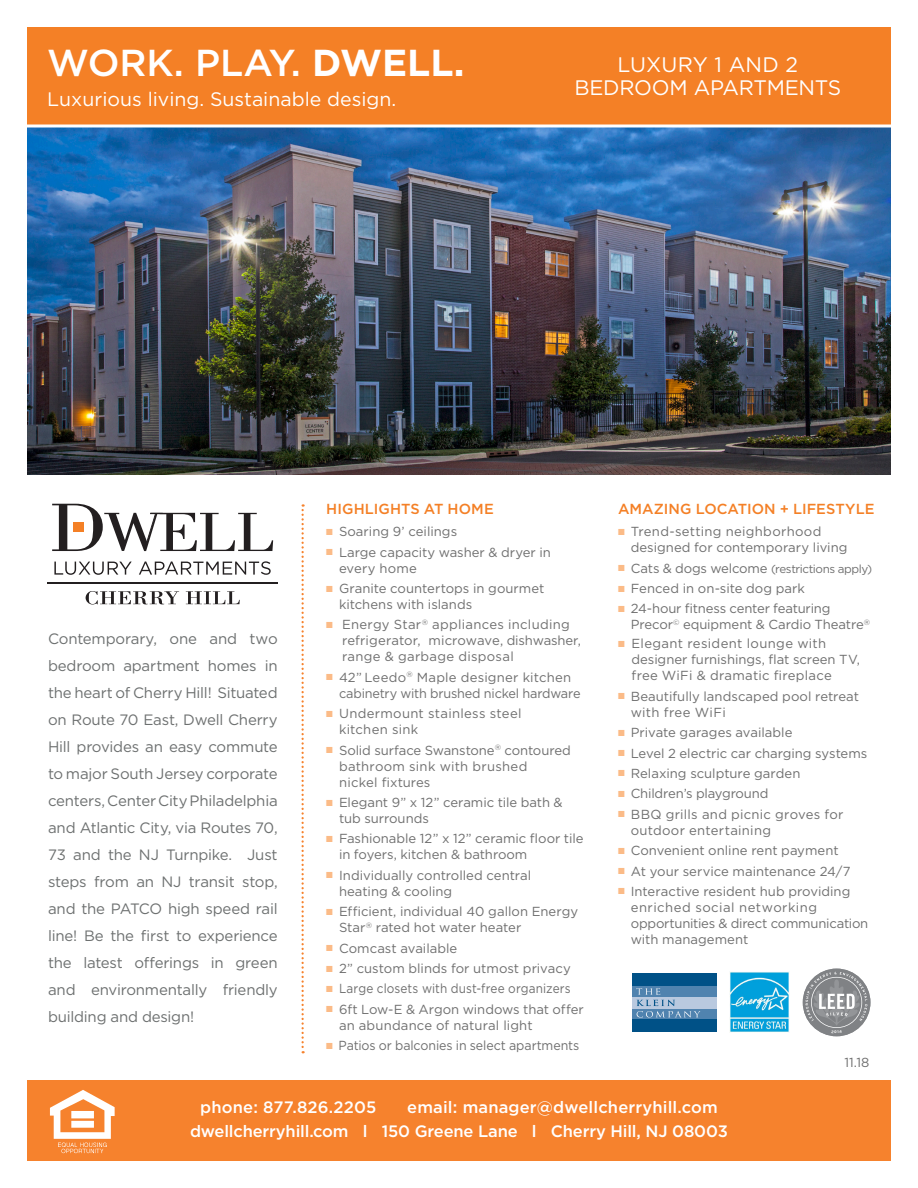
<style>
.page{position:relative;width:918px;height:1188px;background:#fff}
.page>*{position:absolute;margin:0;border:0;box-sizing:border-box;transform-origin:0 0}
.t1{font:500 37.5px "Gotham";color:#fff}
.t2{font:21px/22.5px "Gotham";letter-spacing:-.015em;color:#fff;text-align:center}
.t3{font:19.5px "Gotham";color:#fff}
.t4{font:500 16.5px "Gotham";letter-spacing:-.01em;color:#fff}
.t5{font:500 16.5px "Gotham";letter-spacing:.01em;color:#fff}
.t6{font:15px/27px "Gotham";letter-spacing:-.015em;color:#6d7070;text-align:justify}
.t7{font:500 14.55px "Gotham";letter-spacing:.005em;color:#f48026}
.t8{font:13.05px/16px "Gotham";color:#6f6f6f}
.t9{font:13.05px/16px "Gotham";letter-spacing:.02em;color:#6f6f6f}
.t10{font:13.05px "Gotham";color:#6f6f6f;scale:.9 1}
.t11{font:13.05px "Gotham";color:#6f6f6f;scale:.95 1}
.t12{font:11.7px "Gotham";letter-spacing:-.035em;color:#6f6f6f}
.s1{font-weight:700}
.s2{color:#fbbb87}
.s3{font-size:13.05px}
</style>
<div class="page">
<img style="left:27px;top:128px;width:864px;height:346px">
<div style="left:27px;top:27px;width:864px;height:99px;background:#f48026"></div>
<div style="left:27px;top:1080px;width:864px;height:81px;background:#f6822d"></div>
<img style="left:49px;top:1090px;width:66px;height:64px">
<img style="left:730px;top:972px;width:60px;height:60px">
<div style="left:632px;top:1008px;width:85px;height:12px;background:#5083af"></div>
<div style="left:632px;top:996px;width:85px;height:12px;background:#b9c9df"></div>
<div style="left:632px;top:985px;width:85px;height:12px;background:#5083af"></div>
<div style="left:632px;top:973px;width:85px;height:12px;background:#005187"></div>
<div style="left:632px;top:1020px;width:85px;height:12px;background:#005187"></div>
<svg style="left:636px;top:988px;width:65px;height:30px"></svg>
<svg style="left:302px;top:504px;width:2px;height:549px"></svg>
<svg style="left:27px;top:124px;width:864px;height:4px"></svg>
<svg style="left:54px;top:562px;width:78px;height:13px"></svg>
<svg style="left:139px;top:561px;width:132px;height:14px"></svg>
<hr style="left:47px;top:582px;width:231px;height:1px;background:#231f20">
<svg style="left:52px;top:504px;width:221px;height:47px"></svg>
<svg style="left:86px;top:591px;width:93px;height:13px"></svg>
<svg style="left:186px;top:591px;width:54px;height:13px"></svg>
<svg style="left:803px;top:969px;width:67px;height:67px"></svg>
<p class="t1" style="left:47px;top:41px;width:419px">WORK. PLAY. <span class="s1">DWELL.</span></p>
<p class="t3" style="left:47px;top:89px;width:351px">Luxurious living. Sustainable design.</p>
<p class="t2" style="left:574px;top:53px;width:269px">LUXURY 1 AND 2<br>BEDROOM APARTMENTS</p>
<p class="t6" style="left:48px;top:625px;width:231px">Contemporary, one and two bedroom apartment homes in the heart of Cherry Hill! Situated on Route 70 East, Dwell Cherry Hill provides an easy commute to major South Jersey corporate centers, Center City Philadelphia and Atlantic City, via Routes 70, 73 and the NJ Turnpike. Just steps from an NJ transit stop, and the PATCO high speed rail line! Be the first to experience the latest offerings in green and environmentally friendly building and design!</p>
<p class="t7" style="left:326px;top:501px;width:169px">HIGHLIGHTS AT HOME</p>
<p class="t8" style="left:326px;top:523px;width:132px"><span class="s2">■</span> Soaring 9’ ceilings</p>
<p class="t8" style="left:339px;top:544px;width:213px;text-indent:-13px"><span class="s2">■</span> Large capacity washer &amp; dryer in every home</p>
<p class="t8" style="left:339px;top:580px;width:207px;text-indent:-13px"><span class="s2">■</span> Granite countertops in gourmet kitchens with islands</p>
<p class="t8" style="left:342px;top:617px;width:240px;text-indent:-16px"><span class="s2">■</span> Energy Star<sup>®</sup> appliances including refrigerator, microwave, dishwasher, range &amp; garbage disposal</p>
<p class="t8" style="left:339px;top:669px;width:243px;text-indent:-13px"><span class="s2">■</span> 42” Leedo<sup>®</sup> Maple designer kitchen cabinetry with brushed nickel hardware</p>
<p class="t9" style="left:339px;top:705px;width:184px;text-indent:-13px"><span class="s2">■</span> Undermount stainless steel kitchen sink</p>
<p class="t8" style="left:339px;top:742px;width:233px;text-indent:-13px"><span class="s2">■</span> Solid surface Swanstone<sup>®</sup> contoured bathroom sink with brushed<br>nickel fixtures</p>
<p class="t8" style="left:339px;top:794px;width:225px;text-indent:-13px"><span class="s2">■</span> Elegant 9” x 12” ceramic tile bath &amp; tub surrounds</p>
<p class="t8" style="left:339px;top:831px;width:246px;text-indent:-13px"><span class="s2">■</span> Fashionable 12” x 12” ceramic floor tile in foyers, kitchen &amp; bathroom</p>
<p class="t8" style="left:339px;top:867px;width:194px;text-indent:-13px"><span class="s2">■</span> Individually controlled central heating &amp; cooling</p>
<p class="t8" style="left:339px;top:903px;width:241px;text-indent:-13px"><span class="s2">■</span> Efficient, individual 40 gallon Energy<br>Star<sup>®</sup> rated hot water heater</p>
<p class="t8" style="left:326px;top:940px;width:133px"><span class="s2">■</span> Comcast available</p>
<p class="t8" style="left:326px;top:960px;width:246px"><span class="s2">■</span> 2” custom blinds for utmost privacy</p>
<p class="t10" style="left:326px;top:982px;width:273px"><span class="s2">■</span> Large closets with dust-free organizers</p>
<p class="t8" style="left:339px;top:1001px;width:246px;text-indent:-13px"><span class="s2">■</span> 6ft Low-E &amp; Argon windows that offer an abundance of natural light</p>
<p class="t11" style="left:326px;top:1038px;width:268px"><span class="s2">■</span> Patios or balconies in select apartments</p>
<p class="t7" style="left:618px;top:501px;width:258px">AMAZING LOCATION + LIFESTYLE</p>
<p class="t8" style="left:631px;top:523px;width:218px;text-indent:-13px"><span class="s2">■</span> Trend-setting neighborhood designed for contemporary living</p>
<p class="t12" style="left:618px;top:562px;width:256px"><span class="s2">■</span> <span class="s3">Cats &amp; dogs welcome</span> (restrictions apply)</p>
<p class="t8" style="left:618px;top:580px;width:189px"><span class="s2">■</span> Fenced in on-site dog park</p>
<p class="t8" style="left:631px;top:601px;width:241px;text-indent:-13px"><span class="s2">■</span> 24-hour fitness center featuring<br>Precor<sup>©</sup> equipment &amp; Cardio Theatre<sup>®</sup></p>
<p class="t8" style="left:632px;top:636px;width:230px;text-indent:-14px"><span class="s2">■</span> Elegant resident lounge with designer furnishings, flat screen TV, free WiFi &amp; dramatic fireplace</p>
<p class="t8" style="left:631px;top:688px;width:230px;text-indent:-13px"><span class="s2">■</span> Beautifully landscaped pool retreat with free WiFi</p>
<p class="t8" style="left:618px;top:724px;width:176px"><span class="s2">■</span> Private garages available</p>
<p class="t8" style="left:618px;top:745px;width:251px"><span class="s2">■</span> Level 2 electric car charging systems</p>
<p class="t8" style="left:618px;top:765px;width:184px"><span class="s2">■</span> Relaxing sculpture garden</p>
<p class="t8" style="left:618px;top:785px;width:152px"><span class="s2">■</span> Children’s playground</p>
<p class="t9" style="left:631px;top:806px;width:214px;text-indent:-13px"><span class="s2">■</span> BBQ grills and picnic groves for outdoor entertaining</p>
<p class="t8" style="left:618px;top:842px;width:222px"><span class="s2">■</span> Convenient online rent payment</p>
<p class="t8" style="left:618px;top:863px;width:234px"><span class="s2">■</span> At your service maintenance 24/7</p>
<p class="t8" style="left:631px;top:883px;width:239px;text-indent:-13px"><span class="s2">■</span> Interactive resident hub providing enriched social networking opportunities &amp; direct communication with management</p>
<p class="t8" style="left:845px;top:1055px;width:26px">11.18</p>
<p class="t5" style="left:200px;top:1098px;width:178px">phone: 877.826.2205</p>
<p class="t5" style="left:407px;top:1098px;width:312px">email: manager@dwellcherryhill.com</p>
<p class="t4" style="left:190px;top:1122px;width:539px">dwellcherryhill.com l 150 Greene Lane l Cherry Hill, NJ 08003</p>
</div>
